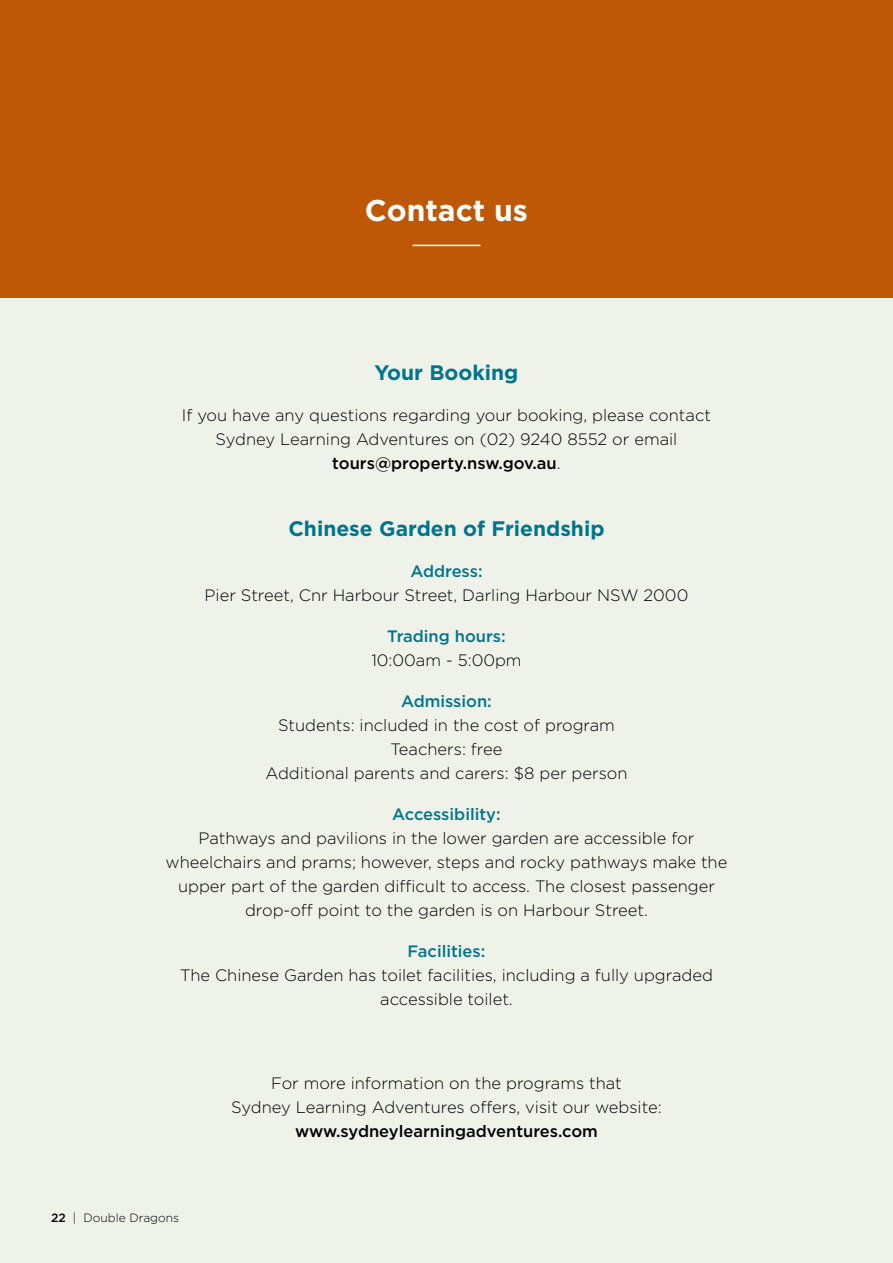
<style>
.page{position:relative;width:893px;height:1263px;background:#fff}
.page>*{position:absolute;margin:0;border:0;box-sizing:border-box;transform-origin:0 0}
.t1{font:700 30px "Gotham";color:#fff}
.t2{font:700 21px "Gotham";color:#00758d}
.t3{font:300 16.5px/24px "Gotham";color:#000;text-align:center}
.t4{font:500 16.5px "Gotham";color:#00758d}
.t5{font:500 16.5px "Gotham";color:#000}
.t6{font:300 12px "Gotham";color:#000}
.s1{font-weight:500}
</style>
<div class="page">
<div style="left:0;top:298px;width:893px;height:965px;background:#eef2e8"></div>
<div style="left:0;top:0;width:893px;height:298px;background:#be5806"></div>
<hr style="left:412px;top:245px;width:68px;height:1px;background:#fff">
<h1 class="t1" style="left:365px;top:191px;width:164px">Contact us</h1>
<p class="t2" style="left:375px;top:359px;width:145px">Your Booking</p>
<p class="t3" style="left:182px;top:403px;width:531px">If you have any questions regarding your booking, please contact<br>Sydney Learning Adventures on (02) 9240 8552 or email <span class="s1">tours@property.nsw.gov.au</span>.</p>
<p class="t2" style="left:288px;top:515px;width:318px">Chinese Garden of Friendship</p>
<p class="t4" style="left:410px;top:560px;width:74px">Address:</p>
<p class="t3" style="left:205px;top:583px;width:485px">Pier Street, Cnr Harbour Street, Darling Harbour NSW 2000</p>
<p class="t4" style="left:387px;top:625px;width:120px">Trading hours:</p>
<p class="t3" style="left:371px;top:648px;width:152px">10:00am - 5:00pm</p>
<p class="t4" style="left:401px;top:690px;width:92px">Admission:</p>
<p class="t3" style="left:265px;top:713px;width:364px">Students: included in the cost of program<br>Teachers: free<br>Additional parents and carers: $8 per person</p>
<p class="t4" style="left:392px;top:803px;width:110px">Accessibility:</p>
<p class="t3" style="left:166px;top:826px;width:563px">Pathways and pavilions in the lower garden are accessible for wheelchairs and prams; however, steps and rocky pathways make the upper part of the garden difficult to access. The closest passenger drop-off point to the garden is on Harbour Street.</p>
<p class="t4" style="left:407px;top:940px;width:80px">Facilities:</p>
<p class="t3" style="left:180px;top:963px;width:534px">The Chinese Garden has toilet facilities, including a fully upgraded accessible toilet.</p>
<p class="t6" style="left:51px;top:1210px;width:130px"><span class="s1">22</span> | Double Dragons</p>
<p class="t3" style="left:231px;top:1070px;width:432px">For more information on the programs that<br>Sydney Learning Adventures offers, visit our website:</p>
<p class="t5" style="left:295px;top:1120px;width:304px">www.sydneylearningadventures.com</p>
</div>
